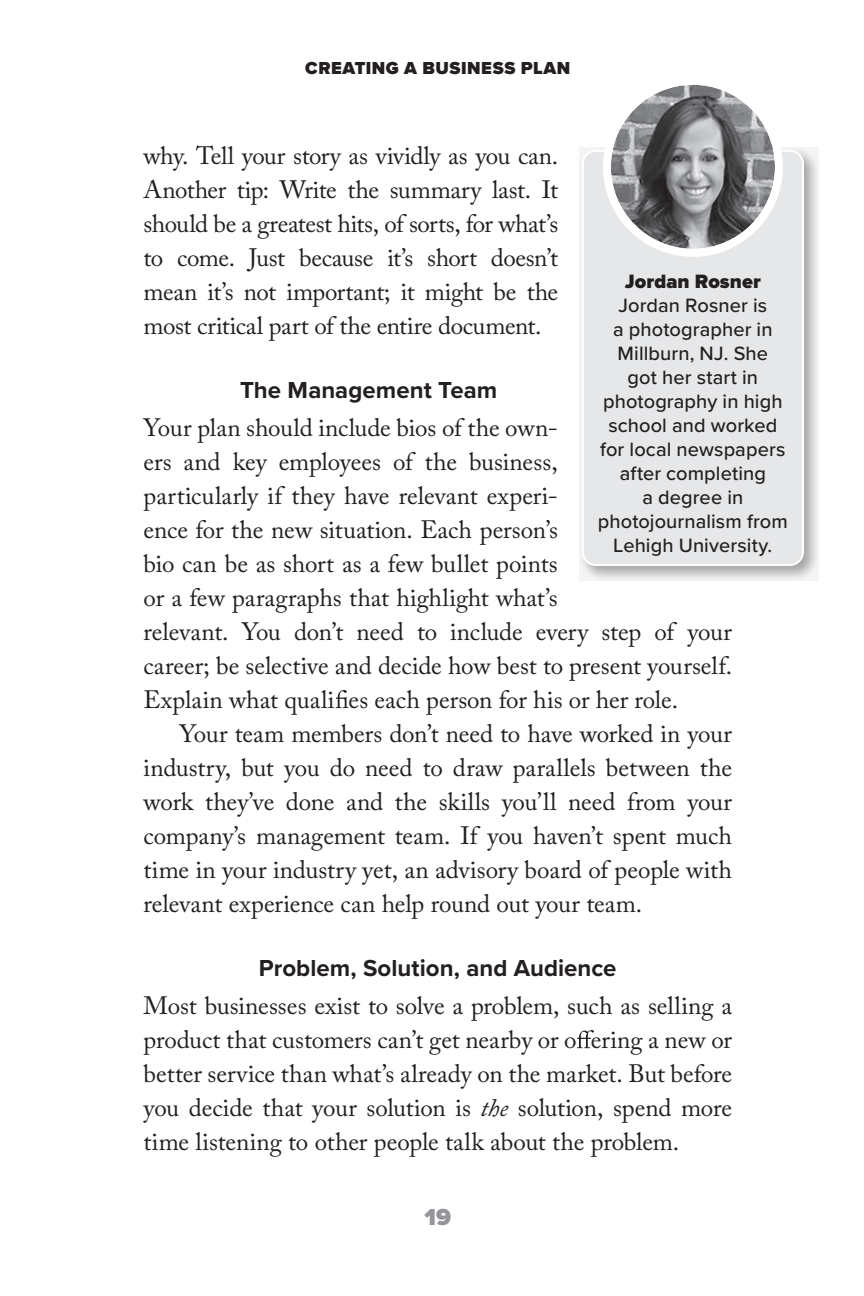
<style>
.page{position:relative;width:864px;height:1296px;background:#fff}
.page>*{position:absolute;margin:0;border:0;box-sizing:border-box;transform-origin:0 0}
.t1{font:25px/34px "Adobe Caslon Pro";letter-spacing:-.005em;color:#231f20;text-align:justify}
.t2{font:700 24px "Proxima Nova";color:#231f20}
.t3{font:900 24px "Proxima Nova";color:#939598}
.t4{font:500 20px/24px "Proxima Nova";letter-spacing:.005em;color:#231f20;text-align:center}
.t5{font:900 20px "Proxima Nova";letter-spacing:.005em;color:#231f20}
.t6{font:900 18px "Proxima Nova";letter-spacing:.03em;color:#231f20}
.s1{font-style:italic}
</style>
<div class="page">
<svg style="left:336px;top:690px;width:12px;height:18px"></svg>
<svg style="left:577px;top:1030px;width:17px;height:18px"></svg>
<svg style="left:579px;top:147px;width:239px;height:434px"></svg>
<div style="left:583px;top:151px;width:220px;height:414px;background:#e6e7e9;border-radius:13px"></div>
<div style="left:582px;top:150px;width:222px;height:416px;border:2px solid #fff;border-radius:13px"></div>
<div style="left:607px;top:81px;width:172px;height:172px;background:#fff;border-radius:50%"></div>
<img style="left:611px;top:85px;width:164px;height:164px;border-radius:82px">
<div style="left:603px;top:77px;width:180px;height:180px;border:8px solid #fff;border-radius:50%"></div>
<p class="t6" style="left:305px;top:55px;width:266px">CREATING A BUSINESS PLAN</p>
<p class="t1" style="left:144px;top:138px;width:416px">why. Tell your story as vividly as you can.<br>Another tip: Write the summary last. It should be a greatest hits, of sorts, for what’s to come. Just because it’s short doesn’t mean it’s not important; it might be the most critical part of the entire document.</p>
<p class="t5" style="left:624px;top:266px;width:137px">Jordan Rosner</p>
<p class="t4" style="left:598px;top:292px;width:191px">Jordan Rosner is<br>a photographer in<br>Millburn, NJ. She<br>got her start in photography in high school and worked for local newspapers after completing<br>a degree in photojournalism from<br>Lehigh University.</p>
<p class="t2" style="left:240px;top:372px;width:259px">The Management Team</p>
<p class="t1" style="left:144px;top:410px;width:590px;text-align:left">Your plan should include bios of the own-<br>ers and key employees of the business,<br>particularly if they have relevant experi-<br>ence for the new situation. Each person’s<br>bio can be as short as a few bullet points<br>or a few paragraphs that highlight what’s<br>relevant. You don’t need to include every step of your career; be selective and decide how best to present yourself.<br>Explain what quali es each person for his or her role.</p>
<p class="t1" style="left:144px;top:716px;width:590px;text-indent:36px">Your team members don’t need to have worked in your industry, but you do need to draw parallels between the work they’ve done and the skills you’ll need from your company’s management team. If you haven’t spent much time in your industry yet, an advisory board of people with relevant experience can help round out your team.</p>
<p class="t2" style="left:259px;top:950px;width:359px">Problem, Solution, and Audience</p>
<p class="t1" style="left:144px;top:988px;width:590px">Most businesses exist to solve a problem, such as selling a product that customers can’t get nearby or o ering a new or better service than what’s already on the market. But before you decide that your solution is <span class="s1">the</span> solution, spend more time listening to other people talk about the problem.</p>
<p class="t3" style="left:424px;top:1199px;width:28px">19</p>
</div>
